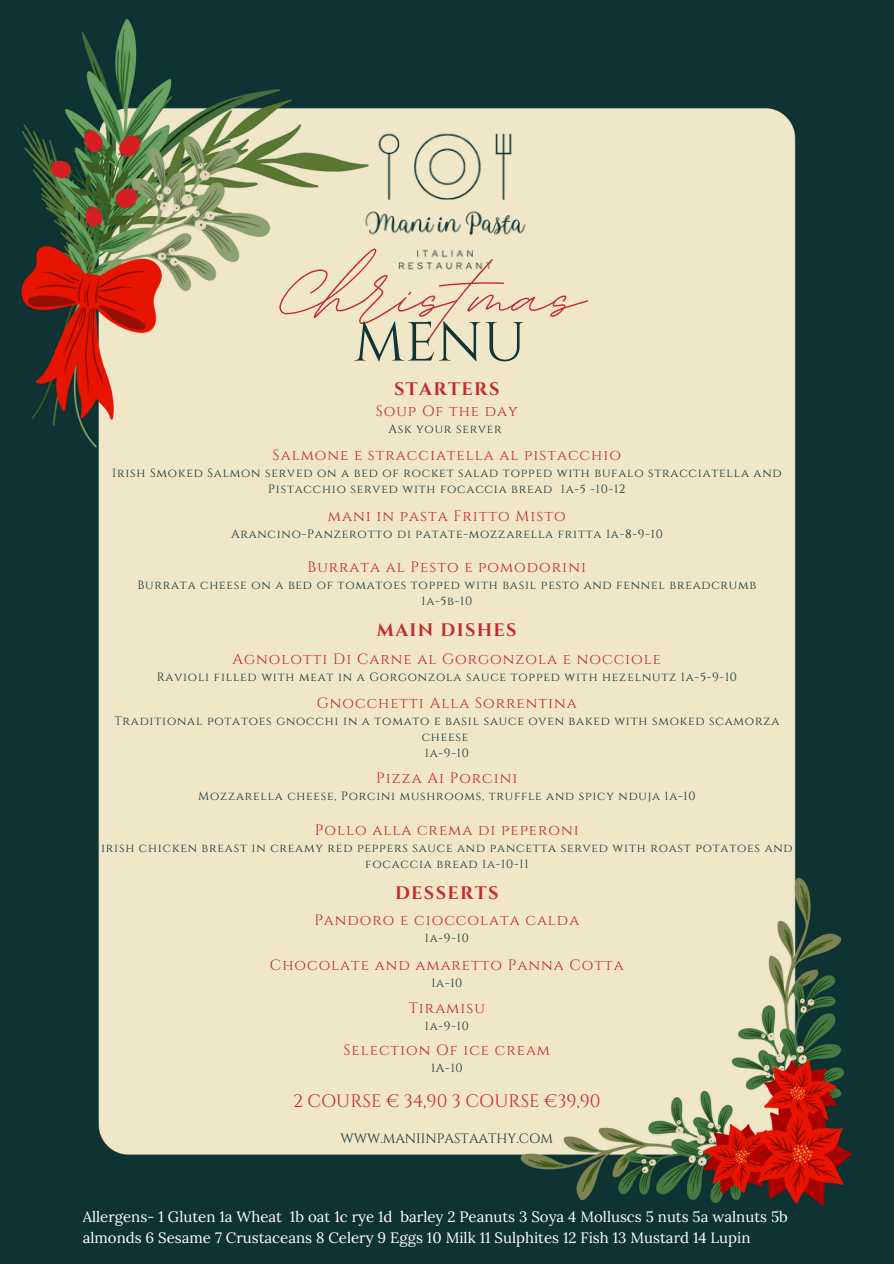
<style>
.page{position:relative;width:894px;height:1264px;background:#fff}
.page>*{position:absolute;margin:0;border:0;box-sizing:border-box;transform-origin:0 0}
.t1{font:122.25px "BD Script";color:#c42a2a}
.t2{font:54.9px "Cinzel";color:#103535}
.t3{font:700 18px "Cinzel";letter-spacing:.075em;color:#c42a2a}
.t4{font:18px "Cinzel";color:#c42a2a}
.t5{font:15px "Cinzel";letter-spacing:.065em;color:#c42a2a}
.t6{font:15px/20.2px "Lora";color:#fff}
.t7{font:14.85px "Cinzel";letter-spacing:.065em;color:#c42a2a}
.t8{font:13.5px "Cinzel";color:#103535}
.t9{font:12px/16px "Cinzel";letter-spacing:.065em;color:#103535;text-align:center}
.t10{font:11.85px "Cinzel";letter-spacing:.065em;color:#103535}
</style>
<div class="page">
<img style="left:0;top:0;width:893px;height:1263px">
<img style="left:323px;top:100px;width:240px;height:195px">
<h1 class="t1" style="left:281px;top:214px;width:304px">Christmas</h1>
<h2 class="t2" style="left:353px;top:307px;width:174px">MENU</h2>
<h3 class="t3" style="left:394px;top:377px;width:107px">STARTERS</h3>
<p class="t5" style="left:375px;top:401px;width:143px">Soup Of the day</p>
<p class="t9" style="left:388px;top:421px;width:115px">Ask your server</p>
<p class="t5" style="left:272px;top:446px;width:350px">Salmone e stracciatella al pistacchio</p>
<p class="t9" style="left:112px;top:466px;width:670px">Irish Smoked Salmon served on a bed of rocket salad topped with bufalo stracciatella and<br>Pistacchio served with focaccia bread 1a-5 -10-12</p>
<p class="t5" style="left:328px;top:506px;width:239px">mani in pasta Fritto Misto</p>
<p class="t9" style="left:231px;top:526px;width:433px">Arancino-Panzerotto di patate-mozzarella fritta 1a-8-9-10</p>
<h6 class="t5" style="left:307px;top:557px;width:280px">Burrata al Pesto e pomodorini</h6>
<h6 class="t9" style="left:137px;top:577px;width:620px">Burrata cheese on a bed of tomatoes topped with basil pesto and fennel breadcrumb<br>1a-5b-10</h6>
<p class="t3" style="left:377px;top:618px;width:141px">MAIN DISHES</p>
<p class="t5" style="left:232px;top:649px;width:430px">Agnolotti Di Carne al Gorgonzola e nocciole</p>
<p class="t9" style="left:157px;top:669px;width:581px">Ravioli filled with meat in a Gorgonzola sauce topped with hezelnutz 1a-5-9-10</p>
<h3 class="t5" style="left:317px;top:693px;width:261px">Gnocchetti Alla Sorrentina</h3>
<p class="t9" style="left:114px;top:713px;width:666px">Traditional potatoes gnocchi in a tomato e basil sauce oven baked with smoked scamorza cheese</p>
<p class="t9" style="left:425px;top:745px;width:45px">1a-9-10</p>
<p class="t7" style="left:376px;top:769px;width:143px">Pizza Ai Porcini</p>
<p class="t10" style="left:198px;top:788px;width:498px">Mozzarella cheese, Porcini mushrooms, truffle and spicy nduja 1a-10</p>
<h6 class="t5" style="left:315px;top:820px;width:265px">Pollo alla crema di peperoni</h6>
<h6 class="t9" style="left:101px;top:839px;width:693px">irish chicken breast in creamy red peppers sauce and pancetta served with roast potatoes and focaccia bread 1a-10-11</h6>
<p class="t3" style="left:395px;top:881px;width:105px">DESSERTS</p>
<p class="t5" style="left:314px;top:910px;width:266px">Pandoro e cioccolata calda</p>
<p class="t9" style="left:425px;top:930px;width:45px">1a-9-10</p>
<p class="t5" style="left:270px;top:955px;width:355px">Chocolate and amaretto Panna Cotta</p>
<p class="t9" style="left:431px;top:975px;width:33px">1a-10</p>
<p class="t5" style="left:408px;top:998px;width:78px">Tiramisu</p>
<p class="t9" style="left:425px;top:1017px;width:45px">1a-9-10</p>
<h5 class="t5" style="left:343px;top:1040px;width:208px">Selection Of ice cream</h5>
<h5 class="t9" style="left:431px;top:1060px;width:33px">1A-10</h5>
<h3 class="t4" style="left:293px;top:1089px;width:309px">2 COURSE € 34,90 3 COURSE €39,90</h3>
<h6 class="t8" style="left:340px;top:1129px;width:214px">WWW.MANIINPASTAATHY.COM</h6>
<h4 class="t6" style="left:83px;top:1206px;width:706px">Allergens- 1 Gluten 1a Wheat 1b oat 1c rye 1d barley 2 Peanuts 3 Soya 4 Molluscs 5 nuts 5a walnuts 5b almonds 6 Sesame 7 Crustaceans 8 Celery 9 Eggs 10 Milk 11 Sulphites 12 Fish 13 Mustard 14 Lupin</h4>
</div>
